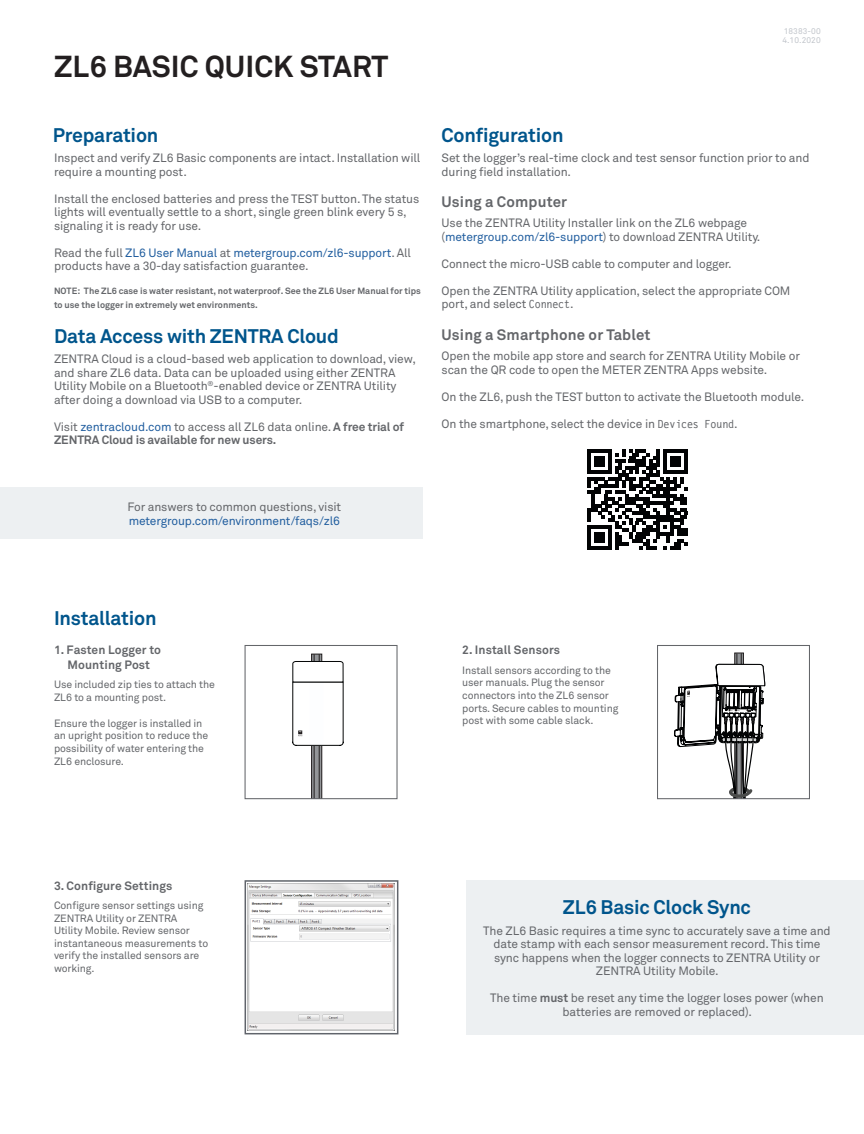
<style>
.page{position:relative;width:864px;height:1134px;background:#fff}
.page>*{position:absolute;margin:0;border:0;box-sizing:border-box;transform-origin:0 0}
.t1{font:700 30px "Akkurat Pro";color:#231f20}
.t2{font:700 19.5px "Akkurat Pro";letter-spacing:-.01em;color:#00558c}
.t3{font:700 15px "Akkurat Pro";letter-spacing:.01em;color:#64666a}
.t4{font:12px/13.5px "Akkurat Pro";letter-spacing:-.01em;color:#64666a}
.t5{font:700 12px/14.4px "Akkurat Pro";letter-spacing:.005em;color:#64666a;text-align:center}
.t6{font:12px "Akkurat Pro";letter-spacing:-.01em;color:#215e9f}
.t7{font:10.5px/12.6px "Akkurat Pro";letter-spacing:-.01em;color:#64666a}
.t8{font:700 9px/13.5px "Akkurat Pro";color:#64666a}
.t9{font:8.25px/9px "Akkurat Pro";letter-spacing:.01em;color:#c1c5cb}
.s1{color:#215e9f}
.s2{font-weight:400}
.s3{font-weight:400;color:#215e9f}
.s4{font-family:"Lettr Goth 12 BT"}
.s5{font-weight:700}
</style>
<div class="page">
<div style="left:0;top:488px;width:423px;height:51px;background:#edf0f2"></div>
<svg style="left:674px;top:653px;width:92px;height:144px"></svg>
<div style="left:657px;top:645px;width:153px;height:154px;border:1px solid #64666a"></div>
<svg style="left:293px;top:654px;width:50px;height:143px"></svg>
<div style="left:245px;top:645px;width:153px;height:154px;border:1px solid #64666a"></div>
<img style="left:248px;top:884px;width:147px;height:147px">
<div style="left:245px;top:880px;width:153px;height:154px;border:2px solid #60646b"></div>
<svg style="left:588px;top:449px;width:99px;height:100px"></svg>
<hr style="left:588px;top:546px;width:24px;height:3px;background:#020304">
<div style="left:594px;top:532px;width:11px;height:10px;background:#020304"></div>
<div style="left:467px;top:880px;width:397px;height:154px;background:#edf0f2"></div>
<h1 class="t1" style="left:54px;top:48px;width:336px">ZL6 BASIC QUICK START</h1>
<h2 class="t2" style="left:53px;top:123px;width:107px">Preparation</h2>
<p class="t4" style="left:54px;top:151px;width:368px">Inspect and verify ZL6 Basic components are intact. Installation will require a mounting post.</p>
<p class="t4" style="left:54px;top:192px;width:367px">Install the enclosed batteries and press the TEST button. The status lights will eventually settle to a short, single green blink every 5 s, signaling it is ready for use.</p>
<p class="t4" style="left:54px;top:246px;width:359px">Read the full <span class="s1">ZL6 User Manual</span> at <span class="s1">metergroup.com/zl6-support</span>. All products have a 30-day satisfaction guarantee.</p>
<p class="t8" style="left:54px;top:284px;width:368px">NOTE: The ZL6 case is water resistant, not waterproof. See the ZL6 User Manual for tips to use the logger in extremely wet environments.</p>
<h2 class="t2" style="left:54px;top:324px;width:286px">Data Access with ZENTRA Cloud</h2>
<p class="t4" style="left:54px;top:352px;width:363px">ZENTRA Cloud is a cloud-based web application to download, view, and share ZL6 data. Data can be uploaded using either ZENTRA Utility Mobile on a Bluetooth<sup>®</sup>-enabled device or ZENTRA Utility after doing a download via USB to a computer.</p>
<p class="t5" style="left:54px;top:420px;width:352px;line-height:13.5px;text-align:left"><span class="s2">Visit</span> <span class="s3">zentracloud.com</span> <span class="s2">to access all ZL6 data online.</span> A free trial of<br>ZENTRA Cloud is available for new users.</p>
<p class="t9" style="left:782px;top:27px;width:40px">18383-00<br>4.10.2020</p>
<h2 class="t2" style="left:442px;top:123px;width:124px">Configuration</h2>
<p class="t4" style="left:442px;top:151px;width:369px">Set the logger’s real-time clock and test sensor function prior to and during field installation.</p>
<p class="t3" style="left:442px;top:193px;width:127px">Using a Computer</p>
<p class="t4" style="left:442px;top:217px;width:320px">Use the ZENTRA Utility Installer link on the ZL6 webpage (<span class="s1">metergroup.com/zl6-support</span>) to download ZENTRA Utility.</p>
<p class="t4" style="left:442px;top:257px;width:292px">Connect the micro-USB cable to computer and logger.</p>
<p class="t4" style="left:442px;top:284px;width:350px">Open the ZENTRA Utility application, select the appropriate COM port, and select <span class="s4">Connect</span>.</p>
<p class="t3" style="left:442px;top:325px;width:210px">Using a Smartphone or Tablet</p>
<p class="t4" style="left:442px;top:349px;width:360px">Open the mobile app store and search for ZENTRA Utility Mobile or scan the QR code to open the METER ZENTRA Apps website.</p>
<p class="t4" style="left:442px;top:390px;width:364px">On the ZL6, push the TEST button to activate the Bluetooth module.</p>
<p class="t4" style="left:442px;top:417px;width:298px">On the smartphone, select the device in <span class="s4">Devices Found</span>.</p>
<p class="t4" style="left:127px;top:500px;width:215px">For answers to common questions, visit</p>
<p class="t6" style="left:129px;top:513px;width:213px">metergroup.com/environment/faqs/zl6</p>
<h2 class="t2" style="left:54px;top:606px;width:104px">Installation</h2>
<p class="t5" style="left:54px;top:643px;width:109px">1. Fasten Logger to<br>Mounting Post</p>
<p class="t7" style="left:54px;top:678px;width:163px">Use included zip ties to attach the<br>ZL6 to a mounting post.</p>
<p class="t7" style="left:54px;top:717px;width:156px">Ensure the logger is installed in an upright position to reduce the possibility of water entering the<br>ZL6 enclosure.</p>
<p class="t5" style="left:462px;top:643px;width:99px">2. Install Sensors</p>
<p class="t7" style="left:462px;top:664px;width:158px">Install sensors according to the user manuals. Plug the sensor connectors into the ZL6 sensor ports. Secure cables to mounting post with some cable slack.</p>
<p class="t5" style="left:54px;top:878px;width:120px">3. Configure Settings</p>
<p class="t7" style="left:54px;top:899px;width:156px">Configure sensor settings using<br>ZENTRA Utility or ZENTRA<br>Utility Mobile. Review sensor instantaneous measurements to verify the installed sensors are working.</p>
<h2 class="t2" style="left:563px;top:895px;width:190px">ZL6 Basic Clock Sync</h2>
<p class="t4" style="left:483px;top:924px;width:349px;text-align:center">The ZL6 Basic requires a time sync to accurately save a time and date stamp with each sensor measurement record. This time sync happens when the logger connects to ZENTRA Utility or ZENTRA Utility Mobile.</p>
<p class="t4" style="left:490px;top:991px;width:335px;text-align:center">The time <span class="s5">must</span> be reset any time the logger loses power (when batteries are removed or replaced).</p>
</div>
